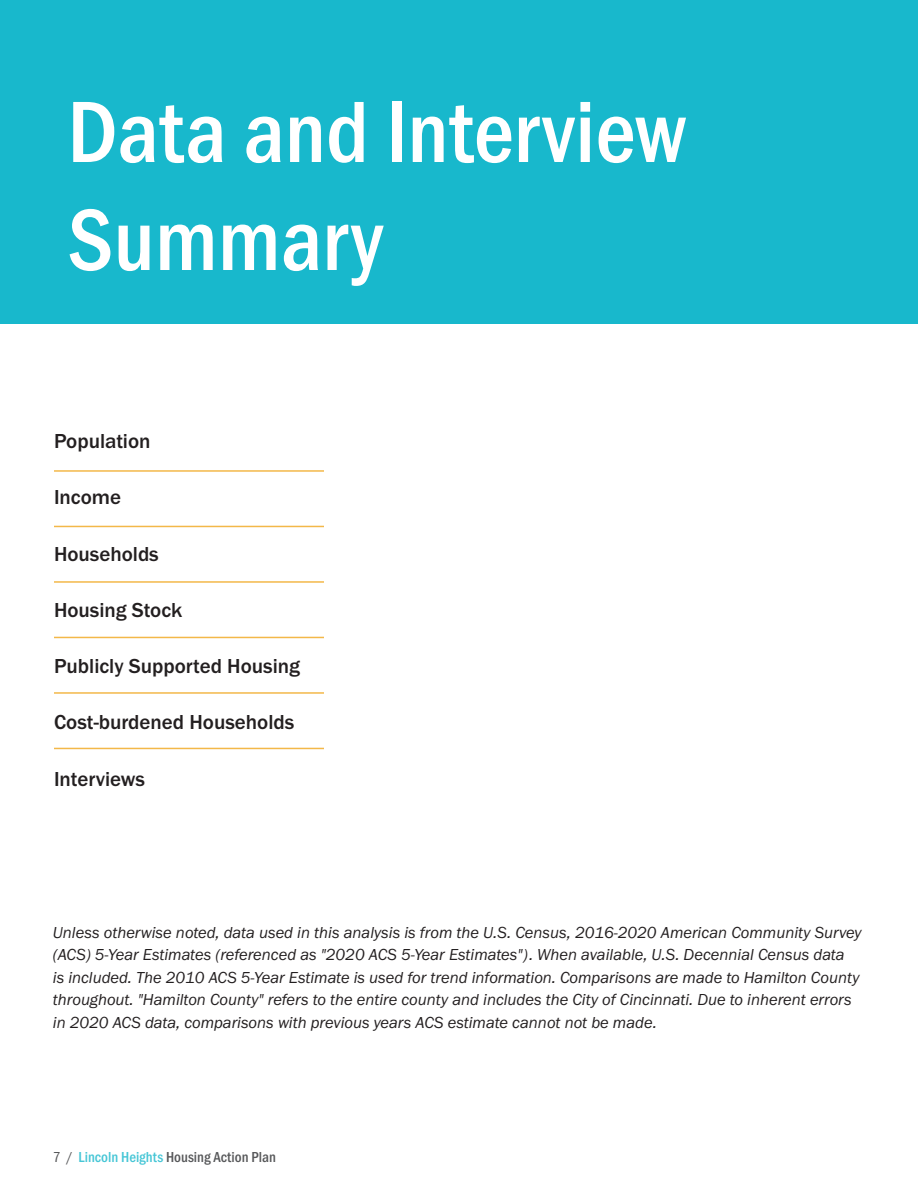
<style>
.page{position:relative;width:918px;height:1188px;background:#fff}
.page>*{position:absolute;margin:0;border:0;box-sizing:border-box;transform-origin:0 0}
.chapter_title{font:500 90px/108px "Franklin Gothic URW Cond";color:#fff}
.chapter_toc_director{font:500 21px "Franklin Gothic URW";color:#231f20}
.body_text{font:16.5px/22.5px "Franklin Gothic URW Boo Ita";color:#231f20}
.t1{font:500 15px "Franklin Gothic URW Cond";color:#57585a}
.s1{font-weight:400}
.s2{color:#46c6d6}
</style>
<div class="page">
<div style="left:0;top:0;width:918px;height:324px;background:#18b8cc"></div>
<hr style="left:54px;top:526px;width:270px;height:1px;background:#f3b849">
<hr style="left:54px;top:581px;width:270px;height:2px;background:#f3b849">
<hr style="left:54px;top:637px;width:270px;height:1px;background:#f3b849">
<hr style="left:54px;top:692px;width:270px;height:2px;background:#f3b849">
<hr style="left:54px;top:748px;width:270px;height:1px;background:#f3b849">
<hr style="left:54px;top:470px;width:270px;height:2px;background:#f3b849">
<p class="chapter_title" style="left:68px;top:72px;width:620px">Data and Interview<br>Summary</p>
<p class="chapter_toc_director" style="left:54px;top:428px;width:98px">Population</p>
<p class="chapter_toc_director" style="left:54px;top:484px;width:69px">Income</p>
<p class="chapter_toc_director" style="left:54px;top:541px;width:106px">Households</p>
<p class="chapter_toc_director" style="left:54px;top:597px;width:130px">Housing Stock</p>
<p class="chapter_toc_director" style="left:54px;top:653px;width:247px">Publicly Supported Housing</p>
<p class="chapter_toc_director" style="left:54px;top:709px;width:242px">Cost-burdened Households</p>
<p class="chapter_toc_director" style="left:54px;top:766px;width:93px">Interviews</p>
<p class="body_text" style="left:53px;top:921px;width:810px">Unless otherwise noted, data used in this analysis is from the U.S. Census, 2016-2020 American Community Survey (ACS) 5-Year Estimates (referenced as "2020 ACS 5-Year Estimates"). When available, U.S. Decennial Census data<br>is included. The 2010 ACS 5-Year Estimate is used for trend information. Comparisons are made to Hamilton County throughout. "Hamilton County" refers to the entire county and includes the City of Cincinnati. Due to inherent errors in 2020 ACS data, comparisons with previous years ACS estimate cannot not be made.</p>
<p class="t1" style="left:53px;top:1146px;width:225px"><span class="s1">7 /</span> <span class="s2">Lincoln Heights</span> Housing Action Plan</p>
</div>
